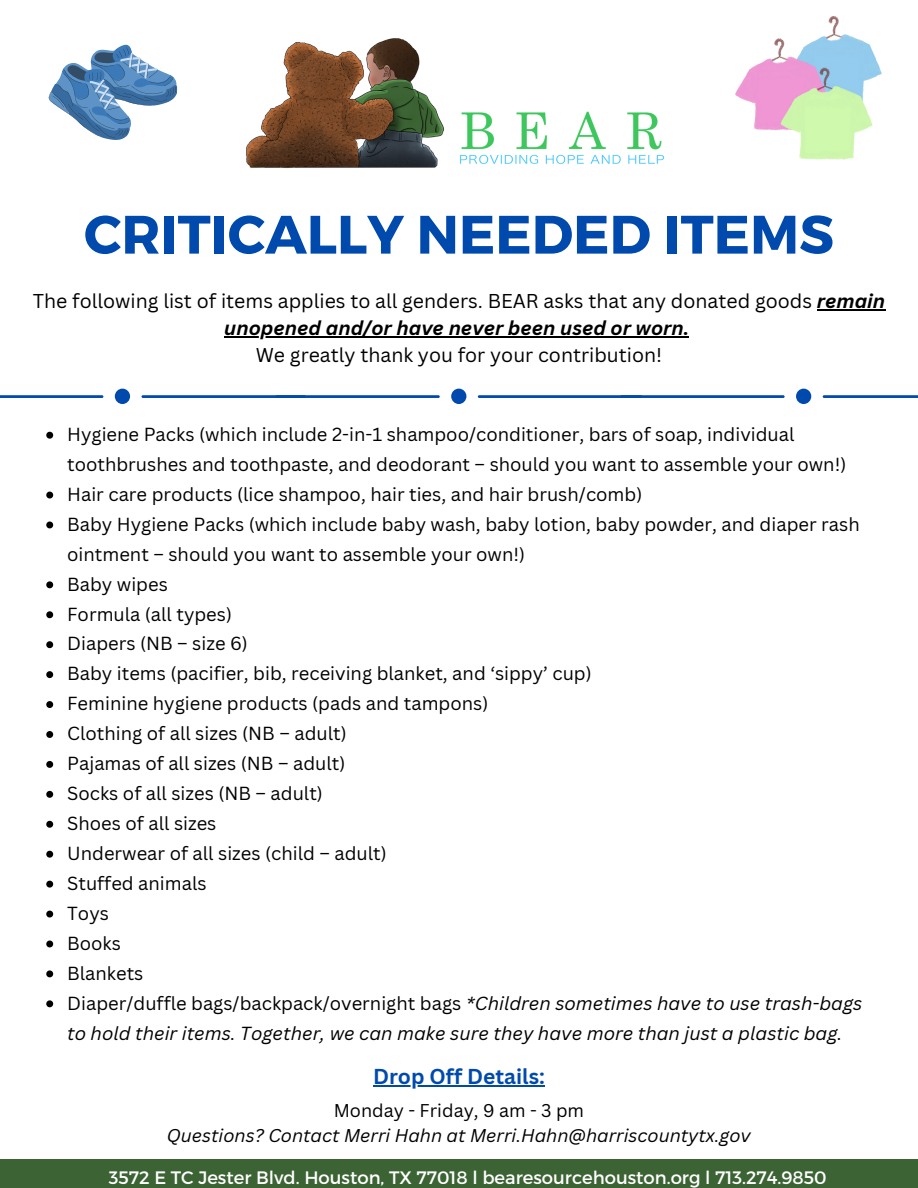
<style>
.page{position:relative;width:918px;height:1188px;background:#fff}
.page>*{position:absolute;margin:0;border:0;box-sizing:border-box;transform-origin:0 0}
.t1{font:700 54px "Montserrat";color:#004aad}
.t2{font:700 21px "Canva Sans";color:#004aad}
.t3{font:19.5px/27px "Canva Sans";color:#000;text-align:center}
.t4{font:18.45px/30px "Canva Sans";color:#000}
.t5{font:18px "Montserrat";color:#fff}
.t6{font:italic 18px "Canva Sans";color:#000}
.t7{font:18px "Canva Sans";color:#000}
.s1{font-weight:700;font-style:italic}
.s2{font-style:italic}
</style>
<div class="page">
<img style="left:245px;top:38px;width:420px;height:131px">
<svg style="left:46px;top:432px;width:7px;height:7px"></svg>
<svg style="left:46px;top:492px;width:7px;height:7px"></svg>
<svg style="left:46px;top:522px;width:7px;height:6px"></svg>
<svg style="left:46px;top:581px;width:7px;height:7px"></svg>
<svg style="left:46px;top:611px;width:7px;height:7px"></svg>
<svg style="left:46px;top:641px;width:7px;height:7px"></svg>
<svg style="left:46px;top:671px;width:7px;height:7px"></svg>
<svg style="left:46px;top:701px;width:7px;height:7px"></svg>
<svg style="left:46px;top:731px;width:7px;height:7px"></svg>
<svg style="left:46px;top:761px;width:7px;height:7px"></svg>
<svg style="left:46px;top:791px;width:7px;height:7px"></svg>
<svg style="left:46px;top:821px;width:7px;height:7px"></svg>
<svg style="left:46px;top:851px;width:7px;height:7px"></svg>
<svg style="left:46px;top:881px;width:7px;height:7px"></svg>
<svg style="left:46px;top:911px;width:7px;height:7px"></svg>
<svg style="left:46px;top:941px;width:7px;height:6px"></svg>
<svg style="left:46px;top:970px;width:7px;height:7px"></svg>
<svg style="left:46px;top:1000px;width:7px;height:7px"></svg>
<div style="left:0;top:1159px;width:918px;height:29px;background:#3c6334"></div>
<hr style="left:478px;top:395px;width:164px;height:3px;background:#004aad">
<hr style="left:275px;top:395px;width:165px;height:3px;background:#004aad">
<div style="left:451px;top:389px;width:15px;height:15px;background:#004aad;border-radius:50%"></div>
<hr style="left:142px;top:395px;width:164px;height:3px;background:#004aad">
<svg style="left:0;top:395px;width:103px;height:3px"></svg>
<div style="left:115px;top:389px;width:15px;height:15px;background:#004aad;border-radius:50%"></div>
<svg style="left:823px;top:395px;width:95px;height:3px"></svg>
<hr style="left:620px;top:395px;width:165px;height:3px;background:#004aad">
<div style="left:796px;top:389px;width:15px;height:15px;background:#004aad;border-radius:50%"></div>
<img style="left:736px;top:17px;width:145px;height:143px">
<svg style="left:48px;top:44px;width:130px;height:96px"></svg>
<hr style="left:817px;top:309px;width:68px;height:1px;background:#000">
<hr style="left:224px;top:336px;width:465px;height:1px;background:#000">
<hr style="left:373px;top:1085px;width:172px;height:1px;background:#004aad">
<h1 class="t1" style="left:84px;top:199px;width:751px">CRITICALLY NEEDED ITEMS</h1>
<p class="t3" style="left:33px;top:287px;width:854px">The following list of items applies to all genders. BEAR asks that any donated goods <span class="s1">remain unopened and/or have never been used or worn.</span></p>
<p class="t3" style="left:256px;top:341px;width:408px">We greatly thank you for your contribution!</p>
<p class="t4" style="left:67px;top:419px;width:797px">Hygiene Packs (which include 2-in-1 shampoo/conditioner, bars of soap, individual toothbrushes and toothpaste, and deodorant – should you want to assemble your own!)<br>Hair care products (lice shampoo, hair ties, and hair brush/comb)<br>Baby Hygiene Packs (which include baby wash, baby lotion, baby powder, and diaper rash ointment – should you want to assemble your own!)<br>Baby wipes<br>Formula (all types)<br>Diapers (NB – size 6)<br>Baby items (pacifier, bib, receiving blanket, and ‘sippy’ cup)<br>Feminine hygiene products (pads and tampons)<br>Clothing of all sizes (NB – adult)<br>Pajamas of all sizes (NB – adult)<br>Socks of all sizes (NB – adult)<br>Shoes of all sizes<br>Underwear of all sizes (child – adult)<br>Stuffed animals<br>Toys<br>Books<br>Blankets<br>Diaper/duffle bags/backpack/overnight bags <span class="s2">*Children sometimes have to use trash-bags to hold their items. Together, we can make sure they have more than just a plastic bag.</span></p>
<p class="t2" style="left:373px;top:1062px;width:173px">Drop Off Details:</p>
<p class="t7" style="left:334px;top:1098px;width:252px">Monday - Friday, 9 am - 3 pm</p>
<p class="t6" style="left:167px;top:1123px;width:585px">Questions? Contact Merri Hahn at Merri.Hahn@harriscountytx.gov</p>
<p class="t5" style="left:109px;top:1165px;width:719px">3572 E TC Jester Blvd. Houston, TX 77018 l bearesourcehouston.org l 713.274.9850</p>
</div>
